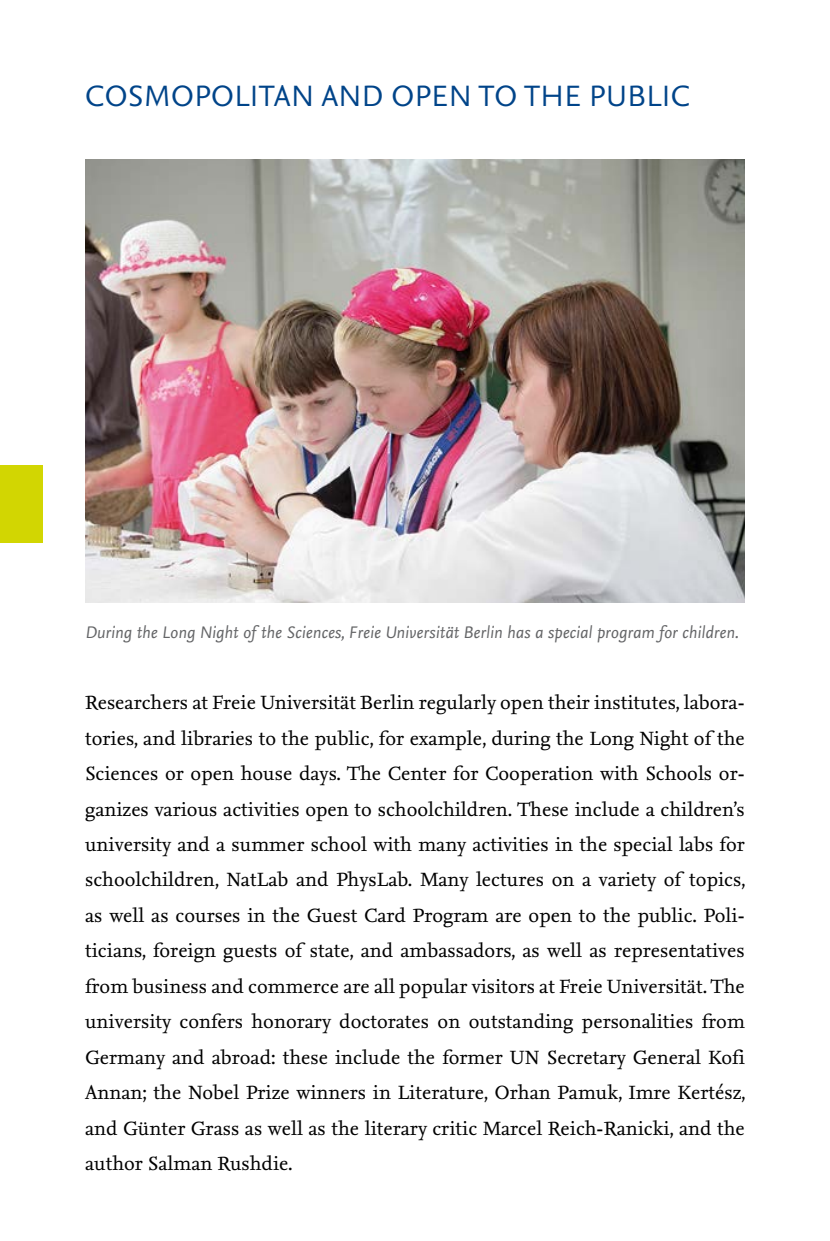
<style>
.page{position:relative;width:830px;height:1241px;background:#fff}
.page>*{position:absolute;margin:0;border:0;box-sizing:border-box;transform-origin:0 0}
.t1{font:30.75px "Nexus Sans OT";letter-spacing:.01em;color:#004489}
.t2{font:20px/35.5px "Nexus Serif TF";color:#000;text-align:justify}
.t3{font:italic 17.5px "Nexus Sans OT";color:#646567}
</style>
<div class="page">
<img style="left:85px;top:159px;width:659px;height:443px">
<div style="left:0;top:465px;width:43px;height:78px;background:#d2d602"></div>
<h1 class="t1" style="left:85px;top:77px;width:606px">COSMOPOLITAN AND OPEN TO THE PUBLIC</h1>
<p class="t3" style="left:85px;top:621px;width:654px">During the Long Night of the Sciences, Freie Universität Berlin has a special program for children.</p>
<p class="t2" style="left:85px;top:684px;width:661px">Researchers at Freie Universität Berlin regularly open their institutes, labora&shy;tories, and libraries to the public, for example, during the Long Night of the Sciences or open house days. The Center for Cooperation with Schools or&shy;ganizes various activities open to schoolchildren. These include a children’s university and a summer school with many activities in the special labs for schoolchildren, NatLab and PhysLab. Many lectures on a variety of topics, as well as courses in the Guest Card Program are open to the public. Poli&shy;ticians, foreign guests of state, and ambassadors, as well as representatives from business and commerce are all popular visitors at Freie Universität. The university confers honorary doctorates on outstanding personalities from Germany and abroad: these include the former UN Secretary General Kofi Annan; the Nobel Prize winners in Literature, Orhan Pamuk, Imre Kertész, and Günter Grass as well as the literary critic Marcel Reich-Ranicki, and the author Salman Rushdie.</p>
</div>
